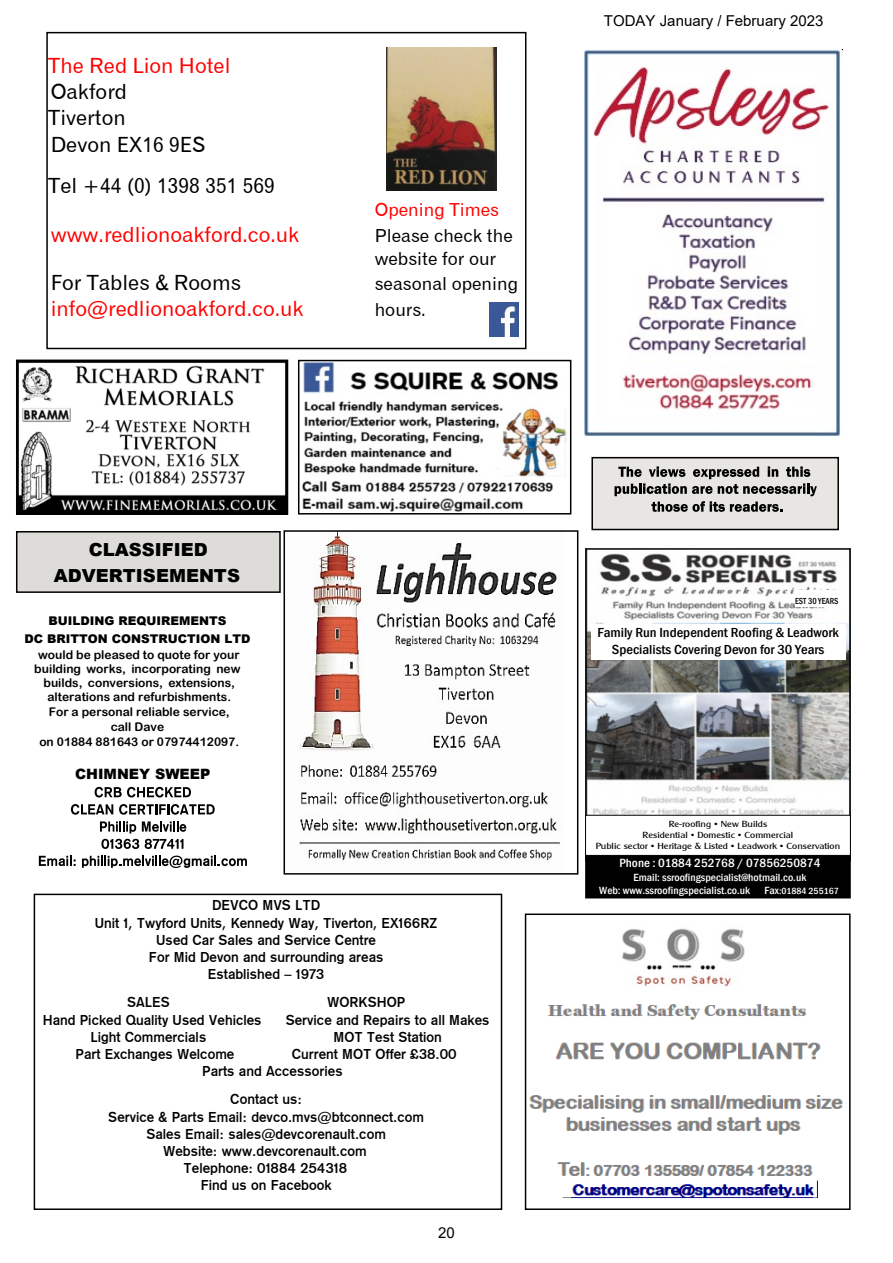
<style>
.page{position:relative;width:893px;height:1263px;background:#fff}
.page>*{position:absolute;margin:0;border:0;box-sizing:border-box;transform-origin:0 0}
.t1{font:21px "Gothic 720 BT Roman B";color:#f00}
.t2{font:21px/26.1px "Gothic 720 BT Roman B";color:#000}
.t3{font:18px/23.2px "Gothic 720 BT Roman B";color:#000}
.t4{font:900 18px/26.2px "Arial";color:#000;text-align:center}
.t5{font:18px "Gothic 720 BT Roman B";color:#f00}
.t6{font:15px "Arial";color:#000}
.t7{font:14.25px/17.1px "Gothic 725 BT Bold A";color:#000;text-align:center}
.t8{font:900 14.25px "Arial";color:#000}
.t9{font:500 condensed 13.5px/16.6px "Franklin Gothic";color:#000;text-align:center;scale:1.09 1}
.t10{font:500 condensed 12.3px "Franklin Gothic";color:#fff;scale:1.08 1}
.t11{font:12px/14.5px "Arial Rounded MT Bold";color:#000;text-align:center}
.t12{font:900 12px/17.9px "Arial";color:#000;text-align:center}
.t13{font:500 condensed 10.65px/13px "Franklin Gothic";color:#fff;scale:1.08 1}
.t14{font:500 condensed 9.15px "Franklin Gothic";color:#fff;scale:1.08 1}
.t15{font:500 condensed 9px "Franklin Gothic";color:#000;scale:.94 1}
.t16{font:8.55px/10.8px "Clarity Gothic SF";color:#000;text-align:center;scale:1.16 1}
.s1{font-size:10.65px}
</style>
<div class="page">
<img style="left:18px;top:362px;width:268px;height:151px">
<div style="left:16px;top:360px;width:272px;height:155px;border:1px solid #000"></div>
<img style="left:588px;top:553px;width:260px;height:262px">
<div style="left:585px;top:548px;width:266px;height:313px;border:2px solid #000"></div>
<div style="left:585px;top:815px;width:266px;height:46px;background:#fff"></div>
<div style="left:591px;top:624px;width:254px;height:35px;background:#fff"></div>
<div style="left:795px;top:590px;width:51px;height:16px;background:#fff"></div>
<img style="left:302px;top:363px;width:265px;height:148px">
<div style="left:298px;top:360px;width:273px;height:154px;border:2px solid #000"></div>
<div style="left:585px;top:855px;width:266px;height:43px;background:#000"></div>
<div style="left:17px;top:532px;width:263px;height:60px;background:#dddcd8"></div>
<div style="left:16px;top:531px;width:265px;height:62px;border:2px solid #000"></div>
<svg style="left:95px;top:787px;width:96px;height:10px"></svg>
<svg style="left:71px;top:804px;width:42px;height:11px"></svg>
<svg style="left:119px;top:804px;width:96px;height:11px"></svg>
<svg style="left:100px;top:821px;width:36px;height:12px"></svg>
<svg style="left:142px;top:821px;width:44px;height:11px"></svg>
<svg style="left:101px;top:839px;width:38px;height:10px"></svg>
<svg style="left:145px;top:839px;width:38px;height:10px"></svg>
<svg style="left:39px;top:856px;width:37px;height:10px"></svg>
<svg style="left:82px;top:855px;width:165px;height:13px"></svg>
<div style="left:34px;top:894px;width:468px;height:316px;border:2px solid #000"></div>
<img style="left:299px;top:533px;width:261px;height:328px">
<div style="left:284px;top:530px;width:294px;height:345px;border:2px solid #000"></div>
<div style="left:46px;top:32px;width:480px;height:317px;border:2px solid #000"></div>
<img style="left:386px;top:48px;width:111px;height:143px">
<div style="left:592px;top:458px;width:246px;height:71px;background:#e7e6e3"></div>
<div style="left:591px;top:457px;width:248px;height:73px;border:2px solid #000"></div>
<svg style="left:614px;top:466px;width:203px;height:46px"></svg>
<img style="left:490px;top:303px;width:28px;height:34px">
<img style="left:585px;top:50px;width:258px;height:386px">
<img style="left:529px;top:928px;width:314px;height:271px">
<div style="left:525px;top:913px;width:326px;height:297px;border:2px solid #000"></div>
<h1 class="t1" style="left:48px;top:57px;width:184px">The Red Lion Hotel</h1>
<h1 class="t2" style="left:48px;top:81px;width:159px">Oakford<br>Tiverton<br>Devon EX16 9ES</h1>
<h1 class="t2" style="left:48px;top:174px;width:228px">Tel +44 (0) 1398 351 569</h1>
<p class="t5" style="left:375px;top:202px;width:126px">Opening Times</p>
<h1 class="t1" style="left:51px;top:226px;width:250px">www.redlionoakford.co.uk</h1>
<p class="t3" style="left:375px;top:225px;width:140px">Please check the website for our</p>
<h1 class="t2" style="left:51px;top:272px;width:192px">For Tables &amp; Rooms</h1>
<p class="t3" style="left:375px;top:274px;width:145px">seasonal opening</p>
<h1 class="t1" style="left:51px;top:300px;width:254px">info@redlionoakford.co.uk</h1>
<p class="t3" style="left:375px;top:300px;width:53px">hours.</p>
<p class="t6" style="left:604px;top:15px;width:221px">TODAY January / February 2023</p>
<p class="t4" style="left:54px;top:538px;width:188px">CLASSIFIED<br>ADVERTISEMENTS</p>
<p class="t12" style="left:24px;top:613px;width:227px">BUILDING REQUIREMENTS<br>DC BRITTON CONSTRUCTION LTD</p>
<p class="t11" style="left:34px;top:648px;width:208px">would be pleased to quote for your building works, incorporating new builds, conversions, extensions, alterations and refurbishments.<br>For a personal reliable service,<br>call Dave<br>on 01884 881643 or 07974412097.</p>
<p class="t8" style="left:75px;top:769px;width:137px">CHIMNEY SWEEP</p>
<p class="t7" style="left:95px;top:898px;width:344px">DEVCO MVS LTD<br>Unit 1, Twyford Units, Kennedy Way, Tiverton, EX166RZ<br>Used Car Sales and Service Centre<br>For Mid Devon and surrounding areas<br>Established – 1973</p>
<p class="t7" style="left:127px;top:995px;width:44px">SALES</p>
<p class="t7" style="left:327px;top:995px;width:80px">WORKSHOP</p>
<p class="t7" style="left:43px;top:1012px;width:220px">Hand Picked Quality Used Vehicles</p>
<p class="t7" style="left:286px;top:1012px;width:205px">Service and Repairs to all Makes</p>
<p class="t7" style="left:90px;top:1029px;width:117px">Light Commercials</p>
<p class="t7" style="left:333px;top:1029px;width:110px">MOT Test Station</p>
<p class="t7" style="left:76px;top:1047px;width:160px">Part Exchanges Welcome</p>
<p class="t7" style="left:202px;top:1047px;width:256px;text-align:left;text-indent:89px">Current MOT Offer £38.00<br>Parts and Accessories</p>
<p class="t7" style="left:108px;top:1092px;width:317px">Contact us:<br>Service &amp; Parts Email: devco.mvs@btconnect.com<br>Sales Email: sales@devcorenault.com<br>Website: www.devcorenault.com<br>Telephone: 01884 254318<br>Find us on Facebook</p>
<p class="t6" style="left:438px;top:1227px;width:18px">20</p>
<p class="t15" style="left:795px;top:597px;width:48px">EST 30 YEARS</p>
<p class="t9" style="left:597px;top:625px;width:223px">Family Run Independent Roofing &amp; Leadwork<br>Specialists Covering Devon for 30 Years</p>
<p class="t16" style="left:596px;top:819px;width:212px">Re-roofing • New Builds<br>Residential • Domestic • Commercial<br>Public sector • Heritage &amp; Listed • Leadwork • Conservation</p>
<p class="t10" style="left:619px;top:859px;width:188px">Phone : 01884 252768 / 07856250874</p>
<p class="t13" style="left:599px;top:871px;width:193px;text-indent:34px">Email: ssroofingspecialist@hotmail.co.uk<br>Web: www.ssroofingspecialist.co.uk</p>
<p class="t14" style="left:765px;top:887px;width:70px"><span class="s1">Fax</span>:01884 255167</p>
</div>
